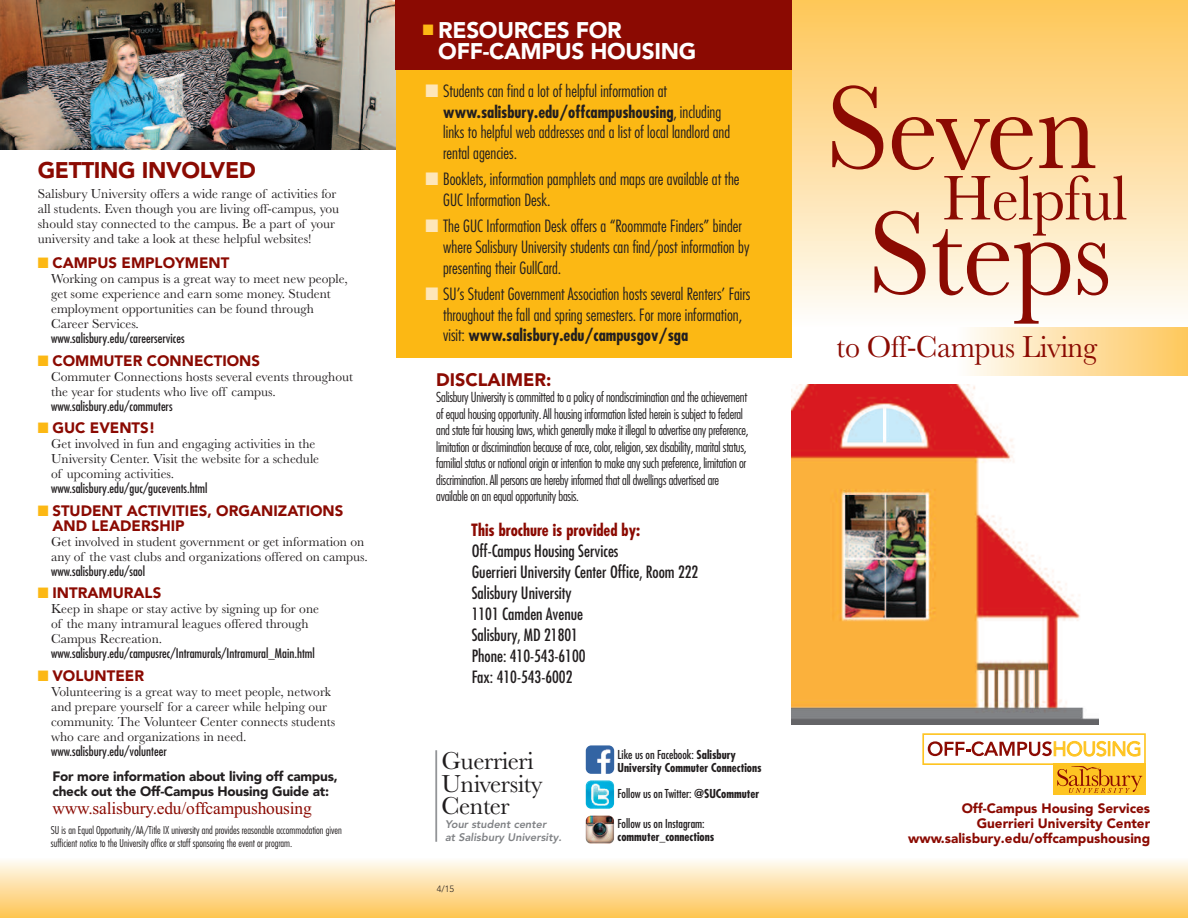
<style>
.page{position:relative;width:1188px;height:918px;background:#fff}
.page>*{position:absolute;margin:0;border:0;box-sizing:border-box;transform-origin:0 0}
.t1{font:122.7px/125.4px "Baskerville";letter-spacing:-.01em;color:#8b0a02;text-align:center;scale:.95 1}
.t2{font:65.55px "Baskerville";letter-spacing:-.01em;color:#8b0a02;scale:.95 1}
.t3{font:31.5px "Baskerville";letter-spacing:-.01em;color:#8b0a02;scale:.95 1}
.t4{font:25.5px/22.8px "Baskerville";letter-spacing:-.02em;color:#201d1e}
.t5{font:900 22.5px/21px "Avenir LT Com";letter-spacing:-.015em;color:#fff}
.t6{font:900 22.5px "Avenir LT Com";letter-spacing:-.015em;color:#8b0a02}
.t7{font:900 18px "Avenir LT Com";color:#8b0a02}
.t8{font:17.4px "Times New Roman";letter-spacing:-.01em;color:#8b0a02}
.t9{font:300 condensed 16.5px/20.5px "Futura Com";color:#231f20}
.t10{font:500 condensed 16.5px/21px "Futura Com";color:#231f20}
.t11{font:700 condensed 16.5px "Futura Com";color:#8b0a02}
.t12{font:900 15px/15px "Avenir LT Com";color:#8b0a02}
.t13{font:13.5px/15px "Baskerville";color:#231f20}
.t14{font:300 condensed 13.5px/16.5px "Futura Com";letter-spacing:-.02em;color:#231f20}
.t15{font:900 13.5px/15px "Avenir LT Com";color:#8b0a02;text-align:right}
.t16{font:900 13.5px/15.8px "Avenir LT Com";letter-spacing:-.015em;color:#231f20}
.t17{font:500 condensed 12.9px "Futura Com";color:#231f20}
.t18{font:700 condensed 12px/13.2px "Futura Com";color:#231f20}
.t19{font:500 condensed 12px "Futura Com";color:#231f20}
.t20{font:italic 800 10.95px/13px "Avenir LT Com";color:#808285}
.t21{font:300 condensed 10.5px/12.6px "Futura Com";color:#231f20}
.t22{font:300 9px "Avenir LT Com";color:#231f20}
.s1{color:#fcb814}
.s2{color:#fee6b9}
.s3{font-weight:700}
.s4{font-weight:500}
</style>
<div class="page">
<img style="left:792px;top:385px;width:307px;height:340px">
<div style="left:792px;top:0;width:396px;height:327px;background:linear-gradient(to bottom,#fec658,#fefdfa)"></div>
<div style="left:957px;top:327px;width:231px;height:48px;background:linear-gradient(to right,#fefdfa,#fec75b)"></div>
<div style="left:0;top:859px;width:1188px;height:59px;background:linear-gradient(to bottom,#fefbf4,#fec452)"></div>
<div style="left:1054px;top:763px;width:92px;height:32px;background:#fec422"></div>
<svg style="left:922px;top:733px;width:224px;height:60px"></svg>
<img style="left:0;top:0;width:396px;height:150px">
<div style="left:396px;top:37px;width:396px;height:321px;background:#fcb814"></div>
<div style="left:396px;top:0;width:396px;height:70px;background:#8b0a02"></div>
<hr style="left:435px;top:750px;width:2px;height:92px;background:#939598">
<img style="left:586px;top:780px;width:28px;height:29px">
<img style="left:586px;top:816px;width:28px;height:28px">
<img style="left:586px;top:745px;width:28px;height:29px;border-radius:5px">
<h3 class="t6" style="left:38px;top:156px;width:220px">GETTING INVOLVED</h3>
<p class="t13" style="left:38px;top:187px;width:303px">Salisbury University offers a wide range of activities for all students. Even though you are living off-campus, you should stay connected to the campus. Be a part of your university and take a look at these helpful websites!</p>
<p class="t12" style="left:38px;top:256px;width:193px"><span class="s1">■</span> CAMPUS EMPLOYMENT</p>
<p class="t13" style="left:51px;top:273px;width:298px">Working on campus is a great way to meet new people, get some experience and earn some money. Student employment opportunities can be found through Career Services.</p>
<p class="t17" style="left:51px;top:330px;width:135px">www.salisbury.edu/careerservices</p>
<p class="t12" style="left:38px;top:353px;width:224px"><span class="s1">■</span> COMMUTER CONNECTIONS</p>
<p class="t13" style="left:51px;top:370px;width:304px">Commuter Connections hosts several events throughout the year for students who live off campus.</p>
<p class="t17" style="left:51px;top:397px;width:123px">www.salisbury.edu/commuters</p>
<p class="t12" style="left:38px;top:421px;width:119px"><span class="s1">■</span> GUC EVENTS!</p>
<p class="t13" style="left:51px;top:438px;width:270px">Get involved in fun and engaging activities in the<br>University Center. Visit the website for a schedule of upcoming activities.</p>
<p class="t17" style="left:51px;top:480px;width:158px">www.salisbury.edu/guc/gucevents.html</p>
<p class="t12" style="left:52px;top:503px;width:293px;text-indent:-15px"><span class="s1">■</span> STUDENT ACTIVITIES, ORGANIZATIONS<br>AND LEADERSHIP</p>
<p class="t13" style="left:51px;top:535px;width:318px">Get involved in student government or get information on any of the vast clubs and organizations offered on campus.</p>
<p class="t17" style="left:51px;top:562px;width:96px">www.salisbury.edu/saol</p>
<p class="t12" style="left:38px;top:586px;width:125px"><span class="s1">■</span> INTRAMURALS</p>
<p class="t13" style="left:51px;top:603px;width:269px">Keep in shape or stay active by signing up for one of the many intramural leagues offered through<br>Campus Recreation.</p>
<p class="t17" style="left:51px;top:645px;width:265px">www.salisbury.edu/campusrec/Intramurals/Intramural_Main.html</p>
<p class="t12" style="left:38px;top:668px;width:108px"><span class="s1">■</span> VOLUNTEER</p>
<p class="t13" style="left:51px;top:685px;width:286px">Volunteering is a great way to meet people, network and prepare yourself for a career while helping our community. The Volunteer Center connects students who care and organizations in need.</p>
<p class="t17" style="left:51px;top:742px;width:117px">www.salisbury.edu/volunteer</p>
<p class="t16" style="left:52px;top:768px;width:287px">For more information about living off campus, check out the Off-Campus Housing Guide at:</p>
<p class="t8" style="left:52px;top:798px;width:261px">www.salisbury.edu/offcampushousing</p>
<p class="t21" style="left:51px;top:824px;width:293px">SU is an Equal Opportunity/AA/Title IX university and provides reasonable accommodation given sufficient notice to the University office or staff sponsoring the event or program.</p>
<h3 class="t5" style="left:438px;top:20px;width:259px;text-indent:-16px"><span class="s1">■</span> RESOURCES FOR<br>OFF-CAMPUS HOUSING</h3>
<p class="t9" style="left:443px;top:81px;width:289px;text-indent:-18px"><span class="s2">■</span> Students can find a lot of helpful information at <span class="s3">www.salisbury.edu/offcampushousing</span>, including links to helpful web addresses and a list of local landlord and rental agencies.</p>
<p class="t9" style="left:443px;top:169px;width:298px;text-indent:-18px"><span class="s2">■</span> Booklets, information pamphlets and maps are available at the<br>GUC Information Desk.</p>
<p class="t9" style="left:443px;top:216px;width:308px;text-indent:-18px"><span class="s2">■</span> The GUC Information Desk offers a “Roommate Finders” binder where Salisbury University students can find/post information by presenting their GullCard.</p>
<p class="t9" style="left:443px;top:284px;width:309px;text-indent:-18px"><span class="s2">■</span> SU’s Student Government Association hosts several Renters’ Fairs throughout the fall and spring semesters. For more information, visit: <span class="s3">www.salisbury.edu/campusgov/sga</span></p>
<h3 class="t7" style="left:436px;top:369px;width:117px">DISCLAIMER:</h3>
<p class="t14" style="left:436px;top:389px;width:314px">Salisbury University is committed to a policy of nondiscrimination and the achievement of equal housing opportunity.All housing information listed herein is subject to federal and state fair housing laws, which generally make it illegal to advertise any preference, limitation or discrimination because of race, color, religion, sex disability, marital status, familial status or national origin or intention to make any such preference, limitation or discrimination.All persons are hereby informed that all dwellings advertised are available on an equal opportunity basis.</p>
<p class="t11" style="left:471px;top:519px;width:170px">This brochure is provided by:</p>
<p class="t10" style="left:472px;top:540px;width:228px">Off-Campus Housing Services<br>Guerrieri University Center Office, Room 222<br>Salisbury University<br>1101 Camden Avenue<br>Salisbury, MD 21801<br>Phone: 410-543-6100<br>Fax: 410-543-6002</p>
<h3 class="t4" style="left:441px;top:752px;width:102px">Guerrieri<br>University<br>Center</h3>
<p class="t20" style="left:445px;top:818px;width:118px">Your student center<br>at Salisbury University.</p>
<p class="t22" style="left:437px;top:884px;width:19px">4/15</p>
<p class="t18" style="left:618px;top:748px;width:146px"><span class="s4">Like us on Facebook:</span> Salisbury<br>University Commuter Connections</p>
<p class="t19" style="left:618px;top:785px;width:143px">Follow us on Twitter: <span class="s3">@SUCommuter</span></p>
<p class="t19" style="left:618px;top:815px;width:89px">Follow us on Instagram:</p>
<p class="t18" style="left:618px;top:830px;width:98px">commuter_connections</p>
<h1 class="t1" style="left:826px;top:79px;width:303px">Seven<br>Steps</h1>
<h2 class="t2" style="left:942px;top:176px;width:196px">Helpful</h2>
<h3 class="t3" style="left:837px;top:336px;width:276px">to Off-Campus Living</h3>
<p class="t15" style="left:908px;top:800px;width:243px">Off-Campus Housing Services<br>Guerrieri University Center www.salisbury.edu/offcampushousing</p>
</div>
